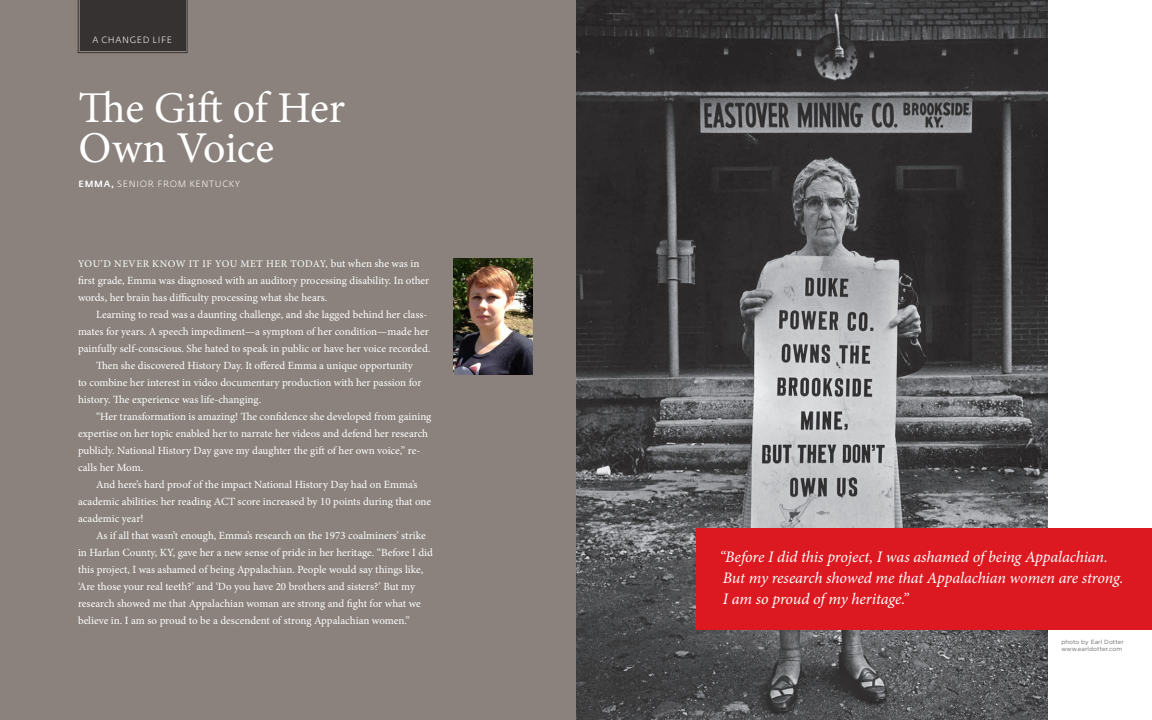
<style>
.page{position:relative;width:1152px;height:720px;background:#fff}
.page>*{position:absolute;margin:0;border:0;box-sizing:border-box;transform-origin:0 0}
.t1{font:44px/40px "Minion Pro";color:#fff}
.t2{font:italic 16px/21px "Minion Pro";letter-spacing:-.01em;color:#fff}
.Body_second{font:11px/17px "Minion Pro";letter-spacing:-.005em;color:#fff}
.Body{font:11px/17px "Minion Pro";color:#fff}
.Body-2{font:10.2px "Minion Pro";letter-spacing:.045em;color:#fff}
.t3{font:9px "Fedra Sans Light TF";letter-spacing:.08em;color:#fff}
.t4{font:6px/7.2px "Gotham";letter-spacing:.01em;color:#6c6d70}
.s1{font-family:"Fedra Sans";font-weight:500}
.s2{font-size:11px}
</style>
<div class="page">
<div style="left:0;top:0;width:576px;height:720px;background:#8b827d"></div>
<svg style="left:78px;top:0;width:110px;height:53px;background:#3a3535"></svg>
<img style="left:576px;top:0;width:472px;height:720px">
<div style="left:696px;top:528px;width:456px;height:102px;background:#dc1820"></div>
<img style="left:454px;top:259px;width:79px;height:115px">
<p class="t3" style="left:92px;top:35px;width:81px">A CHANGED LIFE</p>
<p class="t1" style="left:79px;top:88px;width:268px">The Gift of Her<br>Own Voice</p>
<p class="t3" style="left:79px;top:179px;width:163px"><span class="s1">EMMA,</span> SENIOR FROM KENTUCKY</p>
<p class="Body-2" style="left:78px;top:257px;width:343px">YOU’D NEVER KNOW IT IF YOU MET HER TODAY, <span class="s2">but when she was in</span></p>
<p class="Body" style="left:78px;top:272px;width:353px">first grade, Emma was diagnosed with an auditory processing disability. In other words, her brain has difficulty processing what she hears.</p>
<p class="Body_second" style="left:78px;top:306px;width:354px;text-indent:18px">Learning to read was a daunting challenge, and she lagged behind her class&shy;mates for years. A speech impediment—a symptom of her condition—made her painfully self-conscious. She hated to speak in public or have her voice recorded.</p>
<p class="Body_second" style="left:78px;top:357px;width:345px;text-indent:18px">Then she discovered History Day. It offered Emma a unique opportunity to combine her interest in video documentary production with her passion for history. The experience was life-changing.</p>
<p class="Body_second" style="left:78px;top:408px;width:355px;text-indent:18px">“Her transformation is amazing! The confidence she developed from gaining expertise on her topic enabled her to narrate her videos and defend her research publicly. National History Day gave my daughter the gift of her own voice,” re&shy;calls her Mom.</p>
<p class="Body_second" style="left:78px;top:476px;width:355px;text-indent:18px">And here’s hard proof of the impact National History Day had on Emma’s academic abilities: her reading ACT score increased by 10 points during that one academic year!</p>
<p class="Body_second" style="left:78px;top:527px;width:356px;text-indent:18px">As if all that wasn’t enough, Emma’s research on the 1973 coalminers’ strike in Harlan County, KY, gave her a new sense of pride in her heritage. “Before I did this project, I was ashamed of being Appalachian. People would say things like, ‘Are those your real teeth?’ and ‘Do you have 20 brothers and sisters?’ But my research showed me that Appalachian woman are strong and fight for what we believe in. I am so proud to be a descendent of strong Appalachian women.”</p>
<p class="t2" style="left:719px;top:547px;width:406px">“Before I did this project, I was ashamed of being Appalachian.<br>But my research showed me that Appalachian women are strong.<br>I am so proud of my heritage.”</p>
<p class="t4" style="left:1061px;top:638px;width:64px">photo by Earl Dotter www.earldotter.com</p>
</div>
